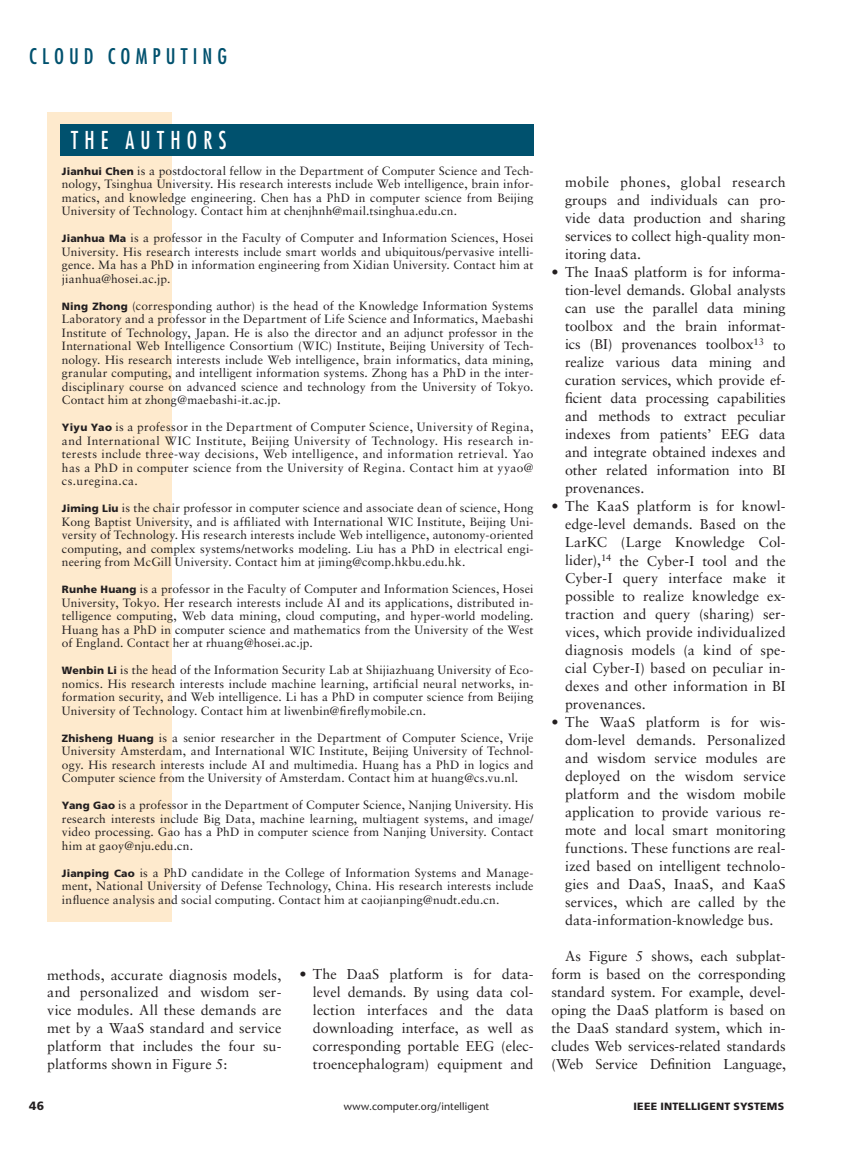
<style>
.page{position:relative;width:851px;height:1161px;background:#fff}
.page>*{position:absolute;margin:0;border:0;box-sizing:border-box;transform-origin:0 0}
.t1{font:condensed 24px "Futura Std";letter-spacing:.295em;color:#fff;scale:.9 1}
.t2{font:condensed 21px "Futura Std";letter-spacing:.24em;color:#00516e}
.t3{font:14.25px/18px "Sabon LT Std";color:#231f20;text-align:justify}
.t4{font:12px/13.5px "Sabon LT Std";letter-spacing:.015em;color:#231f20;text-align:justify}
.t5{font:900 12px "Frutiger LT Std";color:#231f20}
.t6{font:500 10.5px "Stone Sans Std";letter-spacing:.015em;color:#231f20}
.t7{font:900 10.5px "Frutiger LT Std";letter-spacing:.02em;color:#231f20}
.s1{font-family:"Frutiger LT Std";font-weight:900;font-size:10.5px}
</style>
<div class="page">
<div style="left:47px;top:113px;width:124px;height:809px;background:#feeacd"></div>
<div style="left:60px;top:125px;width:473px;height:31px;background:#00516e"></div>
<h2 class="t2" style="left:29px;top:44px;width:199px">CLOUD COMPUTING</h2>
<p class="t1" style="left:71px;top:126px;width:174px">THE AUTHORS</p>
<p class="t4" style="left:62px;top:164px;width:473px"><span class="s1">Jianhui Chen</span> is a postdoctoral fellow in the Department of Computer Science and Tech&shy;nology, Tsinghua University. His research interests include Web intelligence, brain infor&shy;matics, and knowledge engineering. Chen has a PhD in computer science from Beijing University of Technology. Contact him at chenjhnh@mail.tsinghua.edu.cn.</p>
<p class="t4" style="left:62px;top:231px;width:473px"><span class="s1">Jianhua Ma</span> is a professor in the Faculty of Computer and Information Sciences, Hosei University. His research interests include smart worlds and ubiquitous/pervasive intelli&shy;gence. Ma has a PhD in information engineering from Xidian University. Contact him at jianhua@hosei.ac.jp.</p>
<p class="t4" style="left:62px;top:299px;width:473px"><span class="s1">Ning Zhong</span> (corresponding author) is the head of the Knowledge Information Systems Laboratory and a professor in the Department of Life Science and Informatics, Maebashi Institute of Technology, Japan. He is also the director and an adjunct professor in the International Web Intelligence Consortium (WIC) Institute, Beijing University of Tech&shy;nology. His research interests include Web intelligence, brain informatics, data mining, granular computing, and intelligent information systems. Zhong has a PhD in the inter&shy;disciplinary course on advanced science and technology from the University of Tokyo.<br>Contact him at zhong@maebashi-it.ac.jp.</p>
<p class="t4" style="left:62px;top:420px;width:473px"><span class="s1">Yiyu Yao</span> is a professor in the Department of Computer Science, University of Regina, and International WIC Institute, Beijing University of Technology. His research in&shy;terests include three-way decisions, Web intelligence, and information retrieval. Yao has a PhD in computer science from the University of Regina. Contact him at yyao@ cs.uregina.ca.</p>
<p class="t4" style="left:62px;top:501px;width:473px"><span class="s1">Jiming Liu</span> is the chair professor in computer science and associate dean of science, Hong Kong Baptist University, and is affiliated with International WIC Institute, Beijing Uni&shy;versity of Technology. His research interests include Web intelligence, autonomy-oriented computing, and complex systems/networks modeling. Liu has a PhD in electrical engi&shy;neering from McGill University. Contact him at jiming@comp.hkbu.edu.hk.</p>
<p class="t4" style="left:62px;top:582px;width:473px"><span class="s1">Runhe Huang</span> is a professor in the Faculty of Computer and Information Sciences, Hosei University, Tokyo. Her research interests include AI and its applications, distributed in&shy;telligence computing, Web data mining, cloud computing, and hyper-world modeling.<br>Huang has a PhD in computer science and mathematics from the University of the West of England. Contact her at rhuang@hosei.ac.jp.</p>
<p class="t4" style="left:62px;top:663px;width:473px"><span class="s1">Wenbin Li</span> is the head of the Information Security Lab at Shijiazhuang University of Eco&shy;nomics. His research interests include machine learning, artificial neural networks, in&shy;formation security, and Web intelligence. Li has a PhD in computer science from Beijing University of Technology. Contact him at liwenbin@fireflymobile.cn.</p>
<p class="t4" style="left:62px;top:731px;width:473px"><span class="s1">Zhisheng Huang</span> is a senior researcher in the Department of Computer Science, Vrije University Amsterdam, and International WIC Institute, Beijing University of Technol&shy;ogy. His research interests include AI and multimedia. Huang has a PhD in logics and Computer science from the University of Amsterdam. Contact him at huang@cs.vu.nl.</p>
<p class="t4" style="left:62px;top:798px;width:473px"><span class="s1">Yang Gao</span> is a professor in the Department of Computer Science, Nanjing University. His research interests include Big Data, machine learning, multiagent systems, and image/ video processing. Gao has a PhD in computer science from Nanjing University. Contact him at gaoy@nju.edu.cn.</p>
<p class="t4" style="left:62px;top:866px;width:473px"><span class="s1">Jianping Cao</span> is a PhD candidate in the College of Information Systems and Manage&shy;ment, National University of Defense Technology, China. His research interests include influence analysis and social computing. Contact him at caojianping@nudt.edu.cn.</p>
<p class="t3" style="left:47px;top:965px;width:235px">methods, accurate diagnosis models, and personalized and wisdom ser&shy;vice modules. All these demands are met by a WaaS standard and service platform that includes the four su&shy;platforms shown in Figure 5:</p>
<p class="t3" style="left:313px;top:965px;width:222px;text-indent:-13px">• The DaaS platform is for data&shy;level demands. By using data col&shy;lection interfaces and the data downloading interface, as well as corresponding portable EEG (elec&shy;troencephalogram) equipment and</p>
<p class="t3" style="left:565px;top:173px;width:222px">mobile phones, global research groups and individuals can pro&shy;vide data production and sharing services to collect high-quality mon&shy;itoring data.</p>
<p class="t3" style="left:565px;top:263px;width:222px;text-indent:-13px">• The InaaS platform is for informa&shy;tion-level demands. Global analysts can use the parallel data mining toolbox and the brain informat&shy;ics (BI) provenances toolbox<sup>13</sup> to realize various data mining and curation services, which provide ef&shy;ficient data processing capabilities and methods to extract peculiar indexes from patients’ EEG data and integrate obtained indexes and other related information into BI provenances.</p>
<p class="t3" style="left:565px;top:497px;width:222px;text-indent:-13px">• The KaaS platform is for knowl&shy;edge-level demands. Based on the LarKC (Large Knowledge Col&shy;lider),<sup>14</sup> the Cyber-I tool and the Cyber-I query interface make it possible to realize knowledge ex&shy;traction and query (sharing) ser&shy;vices, which provide individualized diagnosis models (a kind of spe&shy;cial Cyber-I) based on peculiar in&shy;dexes and other information in BI provenances.</p>
<p class="t3" style="left:565px;top:713px;width:222px;text-indent:-13px">• The WaaS platform is for wis&shy;dom-level demands. Personalized and wisdom service modules are deployed on the wisdom service platform and the wisdom mobile application to provide various re&shy;mote and local smart monitoring functions. These functions are real&shy;ized based on intelligent technolo&shy;gies and DaaS, InaaS, and KaaS services, which are called by the data-information-knowledge bus.</p>
<p class="t3" style="left:551px;top:947px;width:236px;text-indent:14px">As Figure 5 shows, each subplat&shy;form is based on the corresponding standard system. For example, devel&shy;oping the DaaS platform is based on the DaaS standard system, which in&shy;cludes Web services-related standards (Web Service Definition Language,</p>
<p class="t5" style="left:29px;top:1099px;width:16px">46</p>
<p class="t6" style="left:343px;top:1100px;width:147px">www.computer.org/intelligent</p>
<p class="t7" style="left:633px;top:1100px;width:152px">IEEE INTELLIGENT SYSTEMS</p>
</div>
